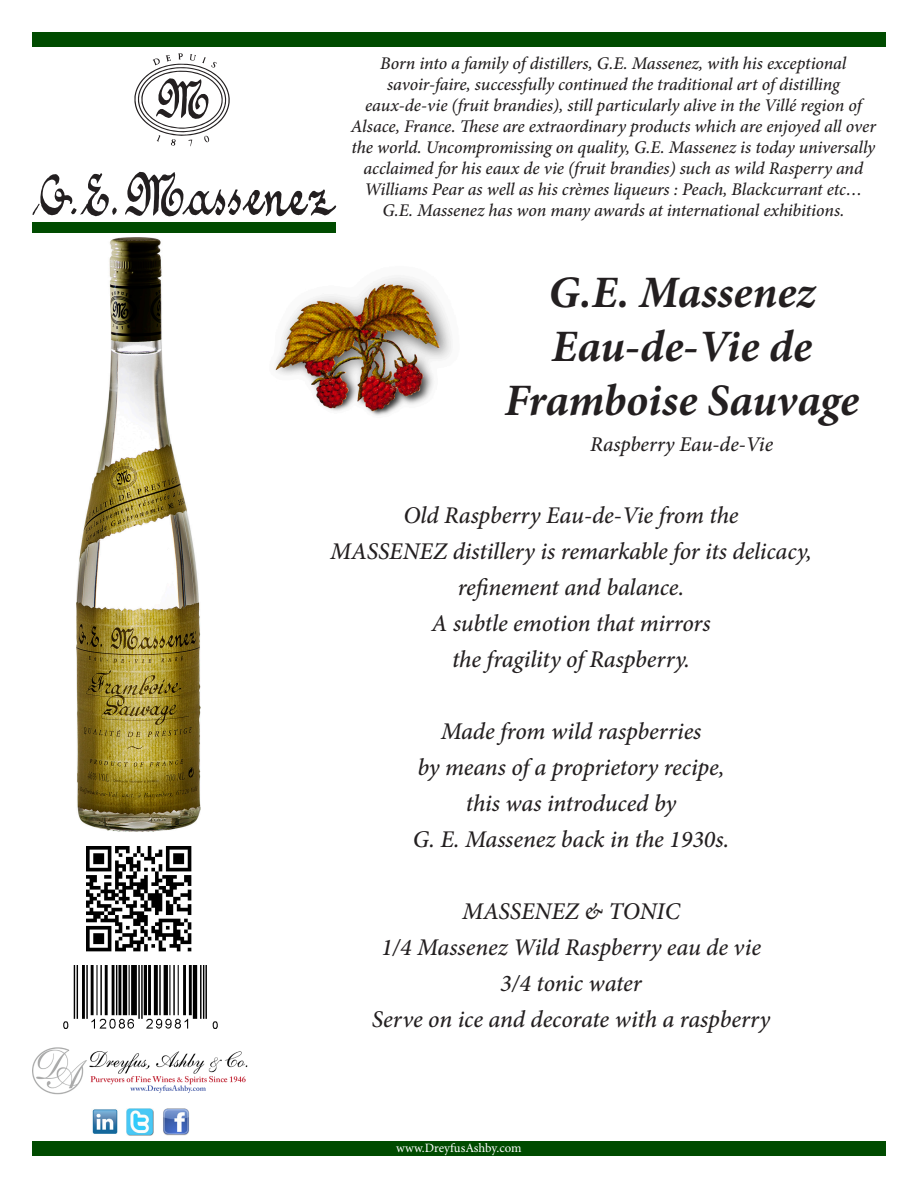
<style>
.page{position:relative;width:918px;height:1188px;background:#fff}
.page>*{position:absolute;margin:0;border:0;box-sizing:border-box;transform-origin:0 0}
.t1{font:italic 700 45px "Minion Pro";color:#231f20}
.t2{font:italic 500 24px "Minion Pro";letter-spacing:-.005em;color:#231f20}
.t3{font:italic 500 21px "Minion Pro";letter-spacing:-.005em;color:#231f20}
.t4{font:italic 500 17.85px/21px "Minion Pro";letter-spacing:-.005em;color:#231f20;text-align:center}
.t5{font:12.75px "Minion Pro";color:#fff}
</style>
<div class="page">
<div style="left:32px;top:32px;width:854px;height:14px;background:#004b00"></div>
<div style="left:32px;top:222px;width:304px;height:11px;background:#004b00"></div>
<div style="left:32px;top:1142px;width:854px;height:14px;background:#004b00"></div>
<svg style="left:134px;top:53px;width:96px;height:93px"></svg>
<svg style="left:32px;top:172px;width:304px;height:44px"></svg>
<img style="left:32px;top:1047px;width:216px;height:48px">
<img style="left:63px;top:965px;width:155px;height:64px">
<img style="left:127px;top:1109px;width:27px;height:27px">
<img style="left:163px;top:1109px;width:26px;height:27px">
<img style="left:92px;top:1109px;width:26px;height:25px">
<img style="left:86px;top:846px;width:106px;height:106px">
<img style="left:77px;top:237px;width:124px;height:594px">
<img style="left:275px;top:277px;width:176px;height:139px">
<p class="t4" style="left:380px;top:52px;width:468px">Born into a family of distillers, G.E. Massenez, with his exceptional</p>
<p class="t4" style="left:387px;top:73px;width:454px">savoir-faire, successfully continued the traditional art of distilling</p>
<p class="t4" style="left:351px;top:94px;width:527px">eaux-de-vie (fruit brandies), still particularly alive in the Villé region of Alsace, France. These are extraordinary products which are enjoyed all over the world. Uncompromissing on quality, G.E. Massenez is today universally acclaimed for his eaux de vie (fruit brandies) such as wild Rasperry and</p>
<p class="t4" style="left:364px;top:178px;width:499px">Williams Pear as well as his crèmes liqueurs : Peach, Blackcurrant etc…</p>
<p class="t4" style="left:382px;top:199px;width:464px">G.E. Massenez has won many awards at international exhibitions.</p>
<p class="t1" style="left:549px;top:261px;width:268px">G.E. Massenez</p>
<p class="t1" style="left:551px;top:315px;width:262px">Eau-de-Vie de</p>
<p class="t1" style="left:504px;top:369px;width:356px">Framboise Sauvage</p>
<p class="t3" style="left:590px;top:430px;width:184px">Raspberry Eau-de-Vie</p>
<p class="t2" style="left:403px;top:499px;width:337px">Old Raspberry Eau-de-Vie from the</p>
<p class="t2" style="left:330px;top:535px;width:483px">MASSENEZ distillery is remarkable for its delicacy,</p>
<p class="t2" style="left:458px;top:571px;width:228px">refinement and balance.</p>
<p class="t2" style="left:432px;top:607px;width:280px">A subtle emotion that mirrors</p>
<p class="t2" style="left:452px;top:643px;width:240px">the fragility of Raspberry.</p>
<p class="t2" style="left:441px;top:715px;width:262px">Made from wild raspberries</p>
<p class="t2" style="left:417px;top:751px;width:309px">by means of a proprietory recipe,</p>
<p class="t2" style="left:466px;top:787px;width:212px">this was introduced by</p>
<p class="t2" style="left:413px;top:823px;width:318px">G. E. Massenez back in the 1930s.</p>
<p class="t2" style="left:462px;top:895px;width:219px">MASSENEZ &amp; TONIC</p>
<p class="t2" style="left:381px;top:931px;width:381px">1/4 Massenez Wild Raspberry eau de vie</p>
<p class="t2" style="left:500px;top:967px;width:143px">3/4 tonic water</p>
<p class="t2" style="left:372px;top:1003px;width:400px">Serve on ice and decorate with a raspberry</p>
<p class="t5" style="left:396px;top:1140px;width:127px">www.DreyfusAshby.com</p>
</div>
